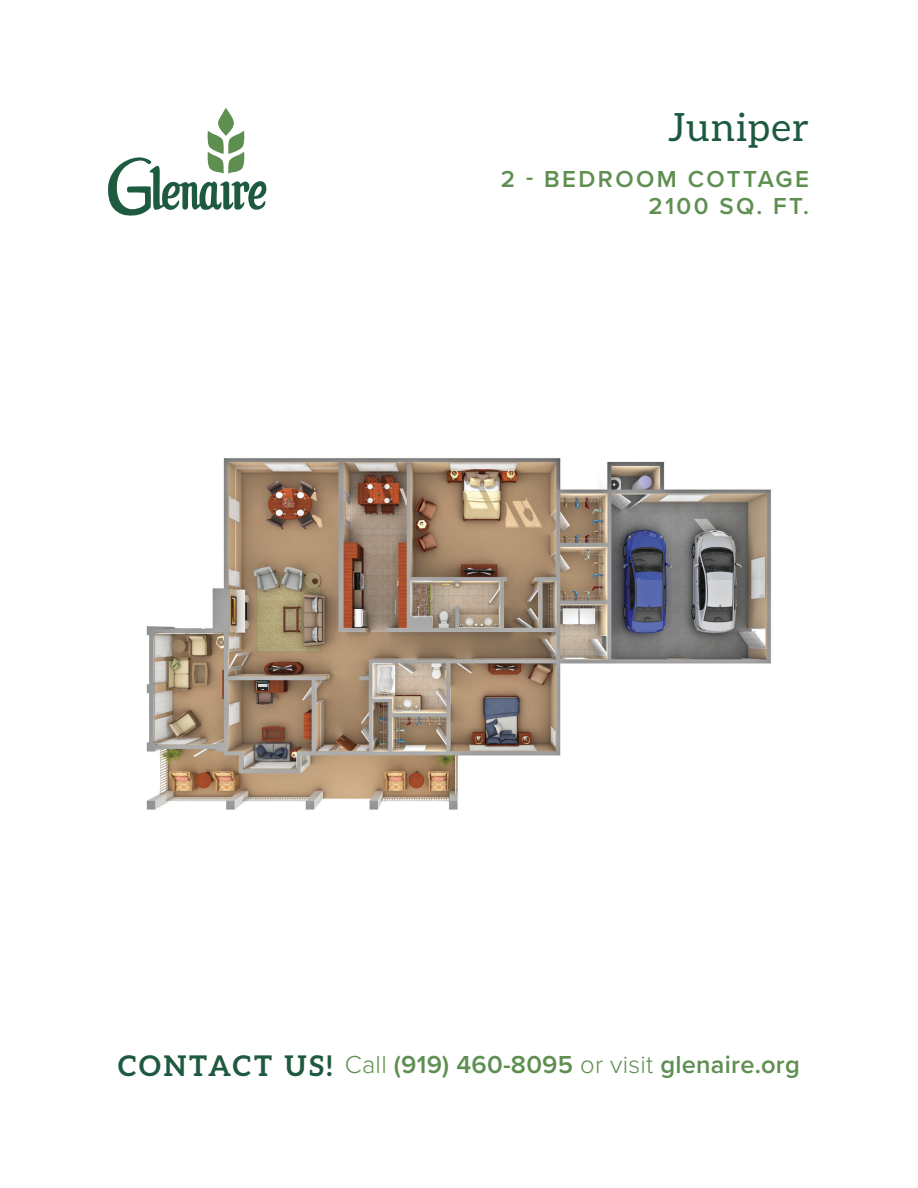
<style>
.page{position:relative;width:918px;height:1188px;background:#fff}
.page>*{position:absolute;margin:0;border:0;box-sizing:border-box;transform-origin:0 0}
.t1{font:39px "Aleo";letter-spacing:.025em;color:#1e5a40}
.t2{font:600 25.5px "Proxima Nova";letter-spacing:.01em;color:#5e8f51}
.t3{font:600 24px/27px "Proxima Nova";letter-spacing:.1em;color:#5e8f51;text-align:right}
.s1{font-family:"Aleo";font-weight:700;font-size:28.5px;color:#1e5a40}
.s2{font-weight:300}
</style>
<div class="page">
<svg style="left:108px;top:108px;width:159px;height:108px"></svg>
<img style="left:146px;top:458px;width:625px;height:352px">
<h1 class="t1" style="left:668px;top:105px;width:143px">Juniper</h1>
<p class="t3" style="left:501px;top:167px;width:310px">2 - BEDROOM COTTAGE<br>2100 SQ. FT.</p>
<p class="t2" style="left:118px;top:1049px;width:683px"><span class="s1">CONTACT US!</span> <span class="s2">Call</span> (919) 460-8095 <span class="s2">or visit</span> glenaire.org</p>
</div>
